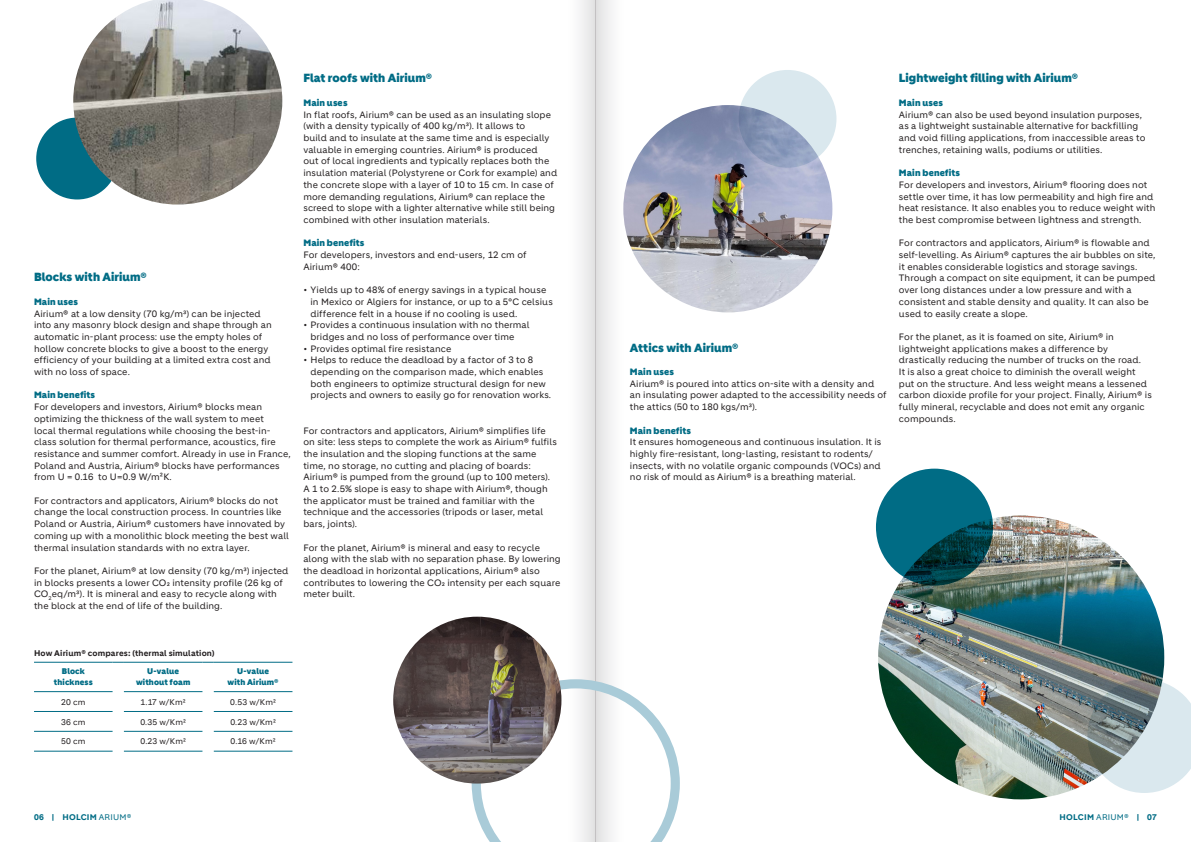
<style>
.page{position:relative;width:1191px;height:842px;background:#fff}
.page>*{position:absolute;margin:0;border:0;box-sizing:border-box;transform-origin:0 0}
.Copytext_Headline_11{font:900 11.5px "Holcim Headline";letter-spacing:.005em;color:#006c85}
.Copytext_9_11_7_Grid{font:9px/11.7px "Holcim";letter-spacing:.01em;color:#231f20}
.Copytext_Headline_9{font:900 9px "Holcim Headline";letter-spacing:.015em;color:#006c85}
.Tabelle_no_Grid{font:8px "Holcim";letter-spacing:.02em;color:#231f20}
.Copytext_Headline_9-2{font:900 8px/10.4px "Holcim Headline";letter-spacing:.015em;color:#006c85;text-align:center}
.Copytext_Headline_9-3{font:700 8px "Holcim";letter-spacing:.015em;color:#231f20}
.t1{font:700 8px "Holcim";letter-spacing:.025em;color:#006c85}
.s1{font-weight:400}
</style>
<div class="page">
<div style="left:567px;top:0;width:28px;height:842px;background:linear-gradient(to right,#fff,#e5e5e5)"></div>
<div style="left:595px;top:0;width:28px;height:842px;background:linear-gradient(to right,#e1e1e1,#fff)"></div>
<div style="left:36px;top:118px;width:82px;height:81px;background:#006c85;border-radius:50%"></div>
<svg style="left:471px;top:679px;width:209px;height:163px"></svg>
<div style="left:876px;top:469px;width:117px;height:117px;background:#006c85;border-radius:50%"></div>
<img style="left:878px;top:515px;width:286px;height:284px">
<svg style="left:1087px;top:679px;width:104px;height:114px;background:#adb9bc"></svg>
<hr style="left:34px;top:731px;width:79px;height:1px;background:#006c85">
<hr style="left:124px;top:731px;width:78px;height:1px;background:#006c85">
<hr style="left:214px;top:731px;width:78px;height:1px;background:#006c85">
<hr style="left:34px;top:711px;width:79px;height:1px;background:#006c85">
<hr style="left:124px;top:711px;width:78px;height:1px;background:#006c85">
<hr style="left:214px;top:711px;width:78px;height:1px;background:#006c85">
<hr style="left:34px;top:751px;width:79px;height:1px;background:#006c85">
<hr style="left:124px;top:751px;width:78px;height:1px;background:#006c85">
<hr style="left:214px;top:751px;width:78px;height:1px;background:#006c85">
<hr style="left:34px;top:691px;width:79px;height:1px;background:#006c85">
<hr style="left:124px;top:691px;width:78px;height:1px;background:#006c85">
<hr style="left:214px;top:691px;width:78px;height:1px;background:#006c85">
<hr style="left:34px;top:662px;width:79px;height:1px;background:#006c85">
<hr style="left:124px;top:662px;width:78px;height:1px;background:#006c85">
<svg style="left:202px;top:662px;width:12px;height:1px"></svg>
<hr style="left:214px;top:662px;width:78px;height:1px;background:#006c85">
<img style="left:623px;top:105px;width:209px;height:207px">
<svg style="left:738px;top:70px;width:98px;height:98px;background:#b8c7d8"></svg>
<img style="left:73px;top:0;width:209px;height:205px">
<img style="left:393px;top:617px;width:168px;height:166px">
<p class="Copytext_Headline_11" style="left:34px;top:270px;width:114px">Blocks with Airium®</p>
<p class="Copytext_Headline_9" style="left:34px;top:296px;width:46px">Main uses</p>
<p class="Copytext_9_11_7_Grid" style="left:34px;top:307px;width:239px">Airium® at a low density (70 kg/m3) can be injected into any masonry block design and shape through an automatic in-plant process: use the empty holes of hollow concrete blocks to give a boost to the energy efficiency of your building at a limited extra cost and with no loss of space.</p>
<p class="Copytext_Headline_9" style="left:34px;top:390px;width:63px">Main benefits</p>
<p class="Copytext_9_11_7_Grid" style="left:34px;top:401px;width:258px">For developers and investors, Airium® blocks mean optimizing the thickness of the wall system to meet<br>local thermal regulations while choosing the best-in&shy;class solution for thermal performance, acoustics, fire resistance and summer comfort. Already in use in France, Poland and Austria, Airium® blocks have performances from U = 0.16 to U=0.9 W/m²K.</p>
<p class="Copytext_9_11_7_Grid" style="left:34px;top:495px;width:256px">For contractors and applicators, Airium® blocks do not change the local construction process. In countries like Poland or Austria, Airium® customers have innovated by coming up with a monolithic block meeting the best wall thermal insulation standards with no extra layer.</p>
<p class="Copytext_9_11_7_Grid" style="left:34px;top:565px;width:256px">For the planet, Airium® at low density (70 kg/m3) injected in blocks presents a lower CO2 intensity profile (26 kg of CO<sub>2</sub>eq/m3). It is mineral and easy to recycle along with the block at the end of life of the building.</p>
<p class="Copytext_Headline_11" style="left:303px;top:72px;width:130px">Flat roofs with Airium®</p>
<p class="Copytext_Headline_9" style="left:303px;top:97px;width:46px">Main uses</p>
<p class="Copytext_9_11_7_Grid" style="left:303px;top:109px;width:255px">In flat roofs, Airium® can be used as an insulating slope (with a density typically of 400 kg/m3). It allows to<br>build and to insulate at the same time and is especially valuable in emerging countries. Airium® is produced<br>out of local ingredients and typically replaces both the insulation material (Polystyrene or Cork for example) and the concrete slope with a layer of 10 to 15 cm. In case of more demanding regulations, Airium® can replace the screed to slope with a lighter alternative while still being combined with other insulation materials.</p>
<p class="Copytext_Headline_9" style="left:303px;top:238px;width:63px">Main benefits</p>
<p class="Copytext_9_11_7_Grid" style="left:303px;top:249px;width:224px">For developers, investors and end-users, 12 cm of<br>Airium® 400:</p>
<p class="Copytext_9_11_7_Grid" style="left:310px;top:284px;width:244px;text-indent:-7px">• Yields up to 48% of energy savings in a typical house in Mexico or Algiers for instance, or up to a 5°C celsius difference felt in a house if no cooling is used.</p>
<p class="Copytext_9_11_7_Grid" style="left:310px;top:319px;width:220px;text-indent:-7px">• Provides a continuous insulation with no thermal bridges and no loss of performance over time</p>
<p class="Copytext_9_11_7_Grid" style="left:303px;top:343px;width:149px">• Provides optimal fire resistance</p>
<p class="Copytext_9_11_7_Grid" style="left:310px;top:354px;width:242px;text-indent:-7px">• Helps to reduce the deadload by a factor of 3 to 8 depending on the comparison made, which enables both engineers to optimize structural design for new projects and owners to easily go for renovation works.</p>
<p class="Copytext_9_11_7_Grid" style="left:303px;top:424px;width:255px">For contractors and applicators, Airium® simplifies life on site: less steps to complete the work as Airium® fulfils the insulation and the sloping functions at the same time, no storage, no cutting and placing of boards:<br>Airium® is pumped from the ground (up to 100 meters).<br>A 1 to 2.5% slope is easy to shape with Airium®, though the applicator must be trained and familiar with the technique and the accessories (tripods or laser, metal bars, joints).</p>
<p class="Copytext_9_11_7_Grid" style="left:303px;top:541px;width:259px">For the planet, Airium® is mineral and easy to recycle along with the slab with no separation phase. By lowering the deadload in horizontal applications, Airium® also contributes to lowering the CO2 intensity per each square meter built.</p>
<p class="Copytext_Headline_9-3" style="left:34px;top:648px;width:182px">How Airium® compares: (thermal simulation)</p>
<p class="Copytext_Headline_9-2" style="left:54px;top:666px;width:40px">Block thickness</p>
<p class="Copytext_Headline_9-2" style="left:136px;top:666px;width:56px">U-value without foam</p>
<p class="Copytext_Headline_9-2" style="left:228px;top:666px;width:53px">U-value with Airium®</p>
<p class="Tabelle_no_Grid" style="left:61px;top:697px;width:26px">20 cm</p>
<p class="Tabelle_no_Grid" style="left:141px;top:697px;width:47px">1.17 w/Km2</p>
<p class="Tabelle_no_Grid" style="left:230px;top:697px;width:47px">0.53 w/Km2</p>
<p class="Tabelle_no_Grid" style="left:61px;top:717px;width:26px">36 cm</p>
<p class="Tabelle_no_Grid" style="left:140px;top:717px;width:47px">0.35 w/Km2</p>
<p class="Tabelle_no_Grid" style="left:230px;top:717px;width:47px">0.23 w/Km2</p>
<p class="Tabelle_no_Grid" style="left:61px;top:737px;width:26px">50 cm</p>
<p class="Tabelle_no_Grid" style="left:140px;top:737px;width:47px">0.23 w/Km2</p>
<p class="Tabelle_no_Grid" style="left:230px;top:737px;width:47px">0.16 w/Km2</p>
<p class="Copytext_Headline_11" style="left:630px;top:341px;width:110px">Attics with Airium®</p>
<p class="Copytext_Headline_9" style="left:630px;top:366px;width:46px">Main uses</p>
<p class="Copytext_9_11_7_Grid" style="left:630px;top:378px;width:258px">Airium® is poured into attics on-site with a density and an insulating power adapted to the accessibility needs of the attics (50 to 180 kgs/m3).</p>
<p class="Copytext_Headline_9" style="left:630px;top:425px;width:63px">Main benefits</p>
<p class="Copytext_9_11_7_Grid" style="left:630px;top:436px;width:253px">It ensures homogeneous and continuous insulation. It is highly fire-resistant, long-lasting, resistant to rodents/ insects, with no volatile organic compounds (VOCs) and no risk of mould as Airium® is a breathing material.</p>
<p class="Copytext_Headline_11" style="left:899px;top:72px;width:181px">Lightweight filling with Airium®</p>
<p class="Copytext_Headline_9" style="left:899px;top:97px;width:46px">Main uses</p>
<p class="Copytext_9_11_7_Grid" style="left:899px;top:109px;width:248px">Airium® can also be used beyond insulation purposes, as a lightweight sustainable alternative for backfilling and void filling applications, from inaccessible areas to trenches, retaining walls, podiums or utilities.</p>
<p class="Copytext_Headline_9" style="left:899px;top:168px;width:63px">Main benefits</p>
<p class="Copytext_9_11_7_Grid" style="left:899px;top:179px;width:258px">For developers and investors, Airium® flooring does not settle over time, it has low permeability and high fire and heat resistance. It also enables you to reduce weight with the best compromise between lightness and strength.</p>
<p class="Copytext_9_11_7_Grid" style="left:899px;top:237px;width:258px">For contractors and applicators, Airium® is flowable and self-levelling. As Airium® captures the air bubbles on site, it enables considerable logistics and storage savings.<br>Through a compact on site equipment, it can be pumped over long distances under a low pressure and with a consistent and stable density and quality. It can also be used to easily create a slope.</p>
<p class="Copytext_9_11_7_Grid" style="left:899px;top:331px;width:254px">For the planet, as it is foamed on site, Airium® in lightweight applications makes a difference by drastically reducing the number of trucks on the road.<br>It is also a great choice to diminish the overall weight put on the structure. And less weight means a lessened carbon dioxide profile for your project. Finally, Airium® is fully mineral, recyclable and does not emit any organic compounds.</p>
<p class="t1" style="left:34px;top:812px;width:99px">06 | HOLCIM <span class="s1">ARIUM®</span></p>
<p class="t1" style="left:1059px;top:812px;width:99px">HOLCIM <span class="s1">ARIUM®</span> | 07</p>
</div>
